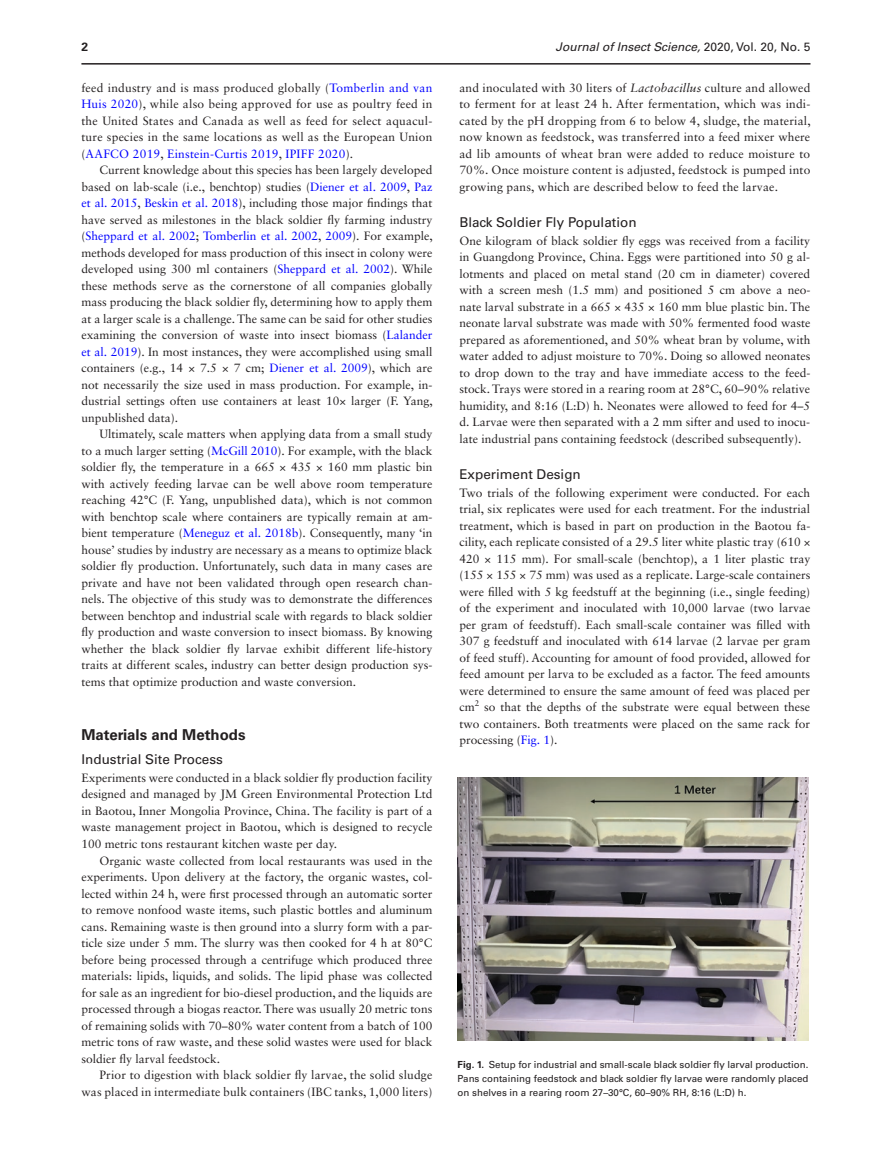
<style>
.page{position:relative;width:893px;height:1174px;background:#fff}
.page>*{position:absolute;margin:0;border:0;box-sizing:border-box;transform-origin:0 0}
.t1{font:700 15px "Univers LT Std";color:#231f20}
.t2{font:13.5px "Univers LT Std";color:#231f20}
.t3{font:12px/16.5px "Sabon LT Std";color:#231f20;text-align:justify}
.t4{font:italic 12px "Univers LT Std";color:#231f20}
.t5{font:700 12px "Univers LT Std";color:#231f20}
.t6{font:9.75px/14.2px "Univers LT Std";color:#231f20;text-align:justify}
.s1{font-style:normal}
.s2{color:#00f}
.s3{font-style:italic}
.s4{font-weight:700}
</style>
<div class="page">
<img style="left:458px;top:777px;width:351px;height:263px">
<hr style="left:81px;top:63px;width:729px;height:2px;background:#231f20">
<p class="t5" style="left:81px;top:40px;width:8px">2</p>
<p class="t4" style="left:556px;top:40px;width:256px">Journal of Insect Science, <span class="s1">2020, Vol. 20, No. 5</span></p>
<p class="t3" style="left:81px;top:79px;width:352px">feed industry and is mass produced globally (<span class="s2">Tomberlin and van Huis 2020</span>), while also being approved for use as poultry feed in the United States and Canada as well as feed for select aquacul&shy;ture species in the same locations as well as the European Union (<span class="s2">AAFCO 2019</span>, <span class="s2">Einstein-Curtis 2019</span>, <span class="s2">IPIFF 2020</span>).</p>
<p class="t3" style="left:81px;top:162px;width:353px;text-indent:18px">Current knowledge about this species has been largely developed based on lab-scale (i.e., benchtop) studies (<span class="s2">Diener et al. 2009</span>, <span class="s2">Paz et al. 2015</span>, <span class="s2">Beskin et al. 2018</span>), including those major findings that have served as milestones in the black soldier fly farming industry (<span class="s2">Sheppard et al. 2002</span>; <span class="s2">Tomberlin et al. 2002</span>, <span class="s2">2009</span>). For example, methods developed for mass production of this insect in colony were developed using 300 ml containers (<span class="s2">Sheppard et al. 2002</span>). While these methods serve as the cornerstone of all companies globally mass producing the black soldier fly, determining how to apply them at a larger scale is a challenge. The same can be said for other studies examining the conversion of waste into insect biomass (<span class="s2">Lalander et al. 2019</span>). In most instances, they were accomplished using small containers (e.g., 14 × 7.5 × 7 cm; <span class="s2">Diener et al. 2009</span>), which are not necessarily the size used in mass production. For example, in&shy;dustrial settings often use containers at least 10× larger (F. Yang, unpublished data).</p>
<p class="t3" style="left:81px;top:426px;width:352px;text-indent:18px">Ultimately, scale matters when applying data from a small study to a much larger setting (<span class="s2">McGill 2010</span>). For example, with the black soldier fly, the temperature in a 665 × 435 × 160 mm plastic bin with actively feeding larvae can be well above room temperature reaching 42°C (F. Yang, unpublished data), which is not common with benchtop scale where containers are typically remain at am&shy;bient temperature (<span class="s2">Meneguz et al. 2018b</span>). Consequently, many ‘in house’ studies by industry are necessary as a means to optimize black soldier fly production. Unfortunately, such data in many cases are private and have not been validated through open research chan&shy;nels. The objective of this study was to demonstrate the differences between benchtop and industrial scale with regards to black soldier fly production and waste conversion to insect biomass. By knowing whether the black soldier fly larvae exhibit different life-history traits at different scales, industry can better design production sys&shy;tems that optimize production and waste conversion.</p>
<p class="t1" style="left:81px;top:726px;width:166px">Materials and Methods</p>
<p class="t2" style="left:81px;top:751px;width:143px">Industrial Site Process</p>
<p class="t3" style="left:81px;top:769px;width:352px">Experiments were conducted in a black soldier fly production facility designed and managed by JM Green Environmental Protection Ltd in Baotou, Inner Mongolia Province, China. The facility is part of a waste management project in Baotou, which is designed to recycle 100 metric tons restaurant kitchen waste per day.</p>
<p class="t3" style="left:81px;top:852px;width:352px;text-indent:18px">Organic waste collected from local restaurants was used in the experiments. Upon delivery at the factory, the organic wastes, col&shy;lected within 24 h, were first processed through an automatic sorter to remove nonfood waste items, such plastic bottles and aluminum cans. Remaining waste is then ground into a slurry form with a par&shy;ticle size under 5 mm. The slurry was then cooked for 4 h at 80°C before being processed through a centrifuge which produced three materials: lipids, liquids, and solids. The lipid phase was collected for sale as an ingredient for bio-diesel production, and the liquids are processed through a biogas reactor. There was usually 20 metric tons of remaining solids with 70–80% water content from a batch of 100 metric tons of raw waste, and these solid wastes were used for black soldier fly larval feedstock.</p>
<p class="t3" style="left:81px;top:1066px;width:352px;text-align:right">Prior to digestion with black soldier fly larvae, the solid sludge was placed in intermediate bulk containers (IBC tanks, 1,000 liters)</p>
<p class="t3" style="left:459px;top:79px;width:353px">and inoculated with 30 liters of <span class="s3">Lactobacillus</span> culture and allowed to ferment for at least 24 h. After fermentation, which was indi&shy;cated by the pH dropping from 6 to below 4, sludge, the material, now known as feedstock, was transferred into a feed mixer where ad lib amounts of wheat bran were added to reduce moisture to 70%. Once moisture content is adjusted, feedstock is pumped into growing pans, which are described below to feed the larvae.</p>
<p class="t2" style="left:459px;top:214px;width:179px">Black Soldier Fly Population</p>
<p class="t3" style="left:459px;top:232px;width:352px">One kilogram of black soldier fly eggs was received from a facility in Guangdong Province, China. Eggs were partitioned into 50 g al&shy;lotments and placed on metal stand (20 cm in diameter) covered with a screen mesh (1.5 mm) and positioned 5 cm above a neo&shy;nate larval substrate in a 665 × 435 × 160 mm blue plastic bin. The neonate larval substrate was made with 50% fermented food waste prepared as aforementioned, and 50% wheat bran by volume, with water added to adjust moisture to 70%. Doing so allowed neonates to drop down to the tray and have immediate access to the feed&shy;stock. Trays were stored in a rearing room at 28°C, 60–90% relative humidity, and 8:16 (L:D) h. Neonates were allowed to feed for 4–5 d. Larvae were then separated with a 2 mm sifter and used to inocu&shy;late industrial pans containing feedstock (described subsequently).</p>
<p class="t2" style="left:459px;top:466px;width:123px">Experiment Design</p>
<p class="t3" style="left:459px;top:484px;width:352px">Two trials of the following experiment were conducted. For each trial, six replicates were used for each treatment. For the industrial treatment, which is based in part on production in the Baotou fa&shy;cility, each replicate consisted of a 29.5 liter white plastic tray (610 × 420 × 115 mm). For small-scale (benchtop), a 1 liter plastic tray (155 × 155 × 75 mm) was used as a replicate. Large-scale containers were filled with 5 kg feedstuff at the beginning (i.e., single feeding) of the experiment and inoculated with 10,000 larvae (two larvae per gram of feedstuff). Each small-scale container was filled with 307 g feedstuff and inoculated with 614 larvae (2 larvae per gram of feed stuff). Accounting for amount of food provided, allowed for feed amount per larva to be excluded as a factor. The feed amounts were determined to ensure the same amount of feed was placed per cm<sup>2</sup> so that the depths of the substrate were equal between these two containers. Both treatments were placed on the same rack for processing (<span class="s2">Fig. 1</span>).</p>
<p class="t6" style="left:458px;top:1057px;width:352px"><span class="s4">Fig. 1.</span> Setup for industrial and small-scale black soldier fly larval production.<br>Pans containing feedstock and black soldier fly larvae were randomly placed on shelves in a rearing room 27–30°C, 60–90% RH, 8:16 (L:D) h.</p>
</div>
